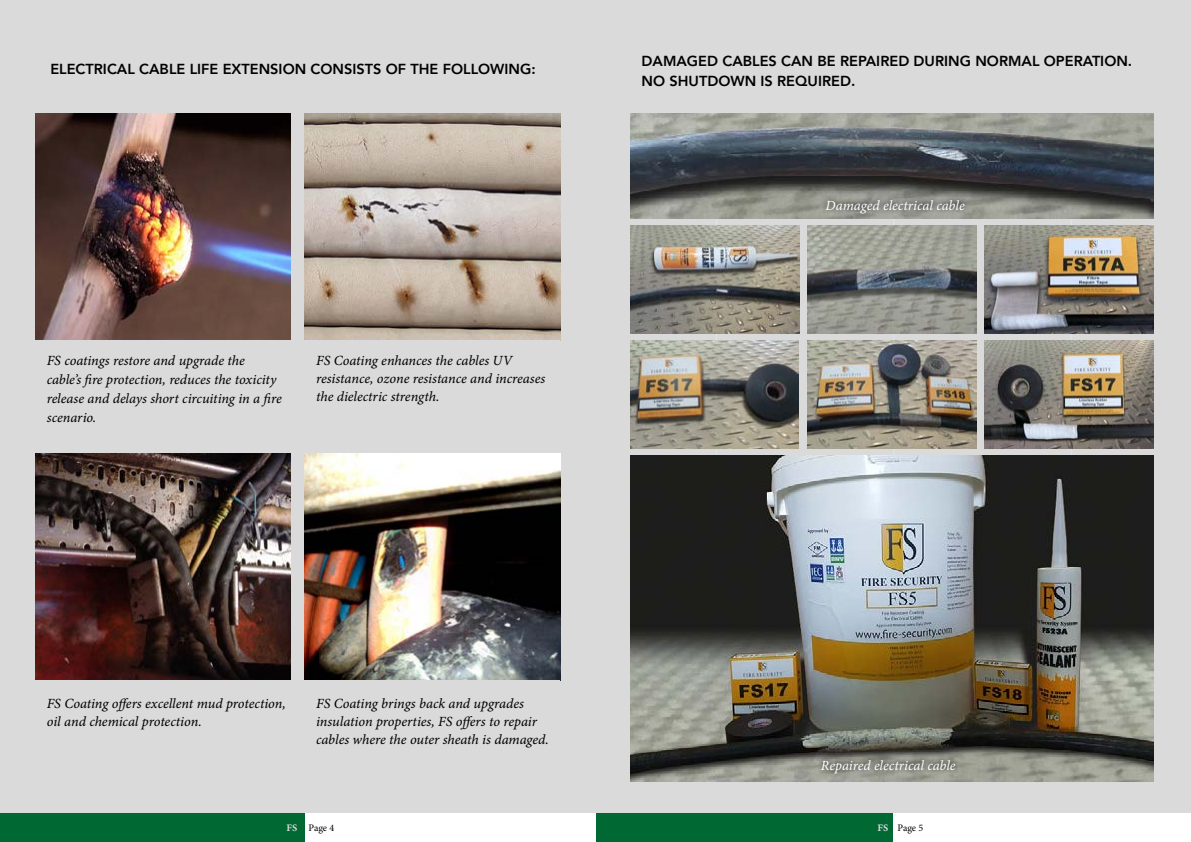
<style>
.page{position:relative;width:1191px;height:842px;background:#fff}
.page>*{position:absolute;margin:0;border:0;box-sizing:border-box;transform-origin:0 0}
.t1{font:800 14.5px/20px "Avenir";color:#000}
.t2{font:14px/18px "Minion Pro It Capt";letter-spacing:-.005em;color:#000}
.t3{font:14px "Minion Pro It Capt";letter-spacing:-.005em;color:#fff}
.t4{font:10px "Minion Pro";letter-spacing:-.01em;color:#000}
.s1{font-family:"Minion Pro Bold Capt";color:#dadada}
</style>
<div class="page">
<div style="left:0;top:0;width:1191px;height:814px;background:#dadada"></div>
<hr style="left:716px;top:181px;width:1px;height:310px;background:#d9e5ec">
<hr style="left:893px;top:181px;width:1px;height:310px;background:#d9e5ec">
<hr style="left:1070px;top:181px;width:2px;height:310px;background:#d9e5ec">
<div style="left:595px;top:814px;width:298px;height:28px;background:#006832"></div>
<div style="left:0;top:814px;width:305px;height:28px;background:#006832"></div>
<img style="left:630px;top:113px;width:523px;height:106px">
<img style="left:630px;top:456px;width:523px;height:326px">
<img style="left:630px;top:226px;width:169px;height:107px">
<img style="left:630px;top:341px;width:168px;height:107px">
<img style="left:807px;top:226px;width:169px;height:107px">
<img style="left:807px;top:341px;width:169px;height:107px">
<img style="left:984px;top:226px;width:170px;height:107px">
<img style="left:984px;top:341px;width:170px;height:107px">
<img style="left:35px;top:113px;width:256px;height:227px">
<img style="left:305px;top:113px;width:255px;height:227px">
<img style="left:305px;top:454px;width:255px;height:226px">
<img style="left:35px;top:454px;width:256px;height:226px">
<div style="left:820px;top:195px;width:149px;height:23px;background:#000;opacity:.75"></div>
<div style="left:815px;top:754px;width:145px;height:23px;background:#000;opacity:.75"></div>
<p class="t1" style="left:50px;top:59px;width:487px">ELECTRICAL CABLE LIFE EXTENSION CONSISTS OF THE FOLLOWING:</p>
<p class="t1" style="left:641px;top:51px;width:492px">DAMAGED CABLES CAN BE REPAIRED DURING NORMAL OPERATION.<br>NO SHUTDOWN IS REQUIRED.</p>
<p class="t2" style="left:47px;top:351px;width:236px;line-height:19px">FS coatings restore and upgrade the cable’s fire protection, reduces the toxicity release and delays short circuiting in a fire scenario.</p>
<p class="t2" style="left:316px;top:352px;width:231px">FS Coating enhances the cables UV resistance, ozone resistance and increases the dielectric strength.</p>
<p class="t2" style="left:47px;top:694px;width:241px">FS Coating offers excellent mud protection, oil and chemical protection.</p>
<p class="t2" style="left:316px;top:694px;width:234px">FS Coating brings back and upgrades insulation properties, FS offers to repair cables where the outer sheath is damaged.</p>
<p class="t3" style="left:825px;top:196px;width:141px">Damaged electrical cable</p>
<p class="t3" style="left:821px;top:755px;width:136px">Repaired electrical cable</p>
<p class="t4" style="left:286px;top:821px;width:49px"><span class="s1">FS</span> Page 4</p>
<p class="t4" style="left:877px;top:821px;width:47px"><span class="s1">FS</span> Page 5</p>
</div>
